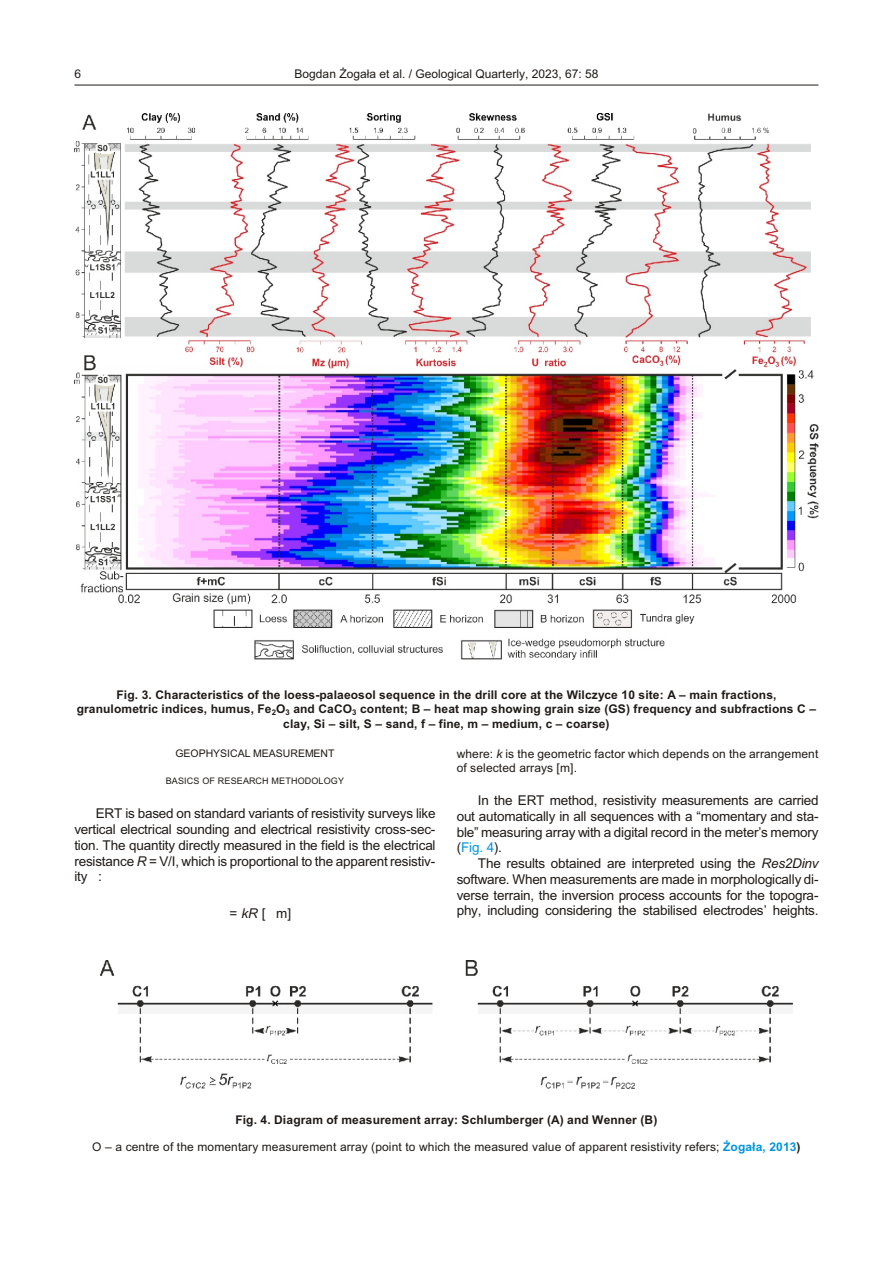
<style>
.page{position:relative;width:894px;height:1263px;background:#fff}
.page>*{position:absolute;margin:0;border:0;box-sizing:border-box;transform-origin:0 0}
.t1{font:13.5px/15.8px "Arial";letter-spacing:-.015em;color:#1f1a17;text-align:justify}
.t2{font:700 12px/14.4px "Arial";letter-spacing:.01em;color:#1f1a17;text-align:center}
.t3{font:12px/14px "Arial";letter-spacing:.01em;color:#1f1a17}
.t4{font:10.5px "Arial";color:#1f1a17}
.t5{font:9px "Arial";letter-spacing:.02em;color:#1f1a17}
.s1{font-style:italic}
.s2{color:#0094de}
.s3{font-weight:700;color:#0094de}
.s4{font-weight:700}
</style>
<div class="page">
<hr style="left:74px;top:85px;width:745px;height:1px;background:#1f1a17">
<img style="left:74px;top:114px;width:745px;height:546px">
<img style="left:100px;top:961px;width:693px;height:127px">
<p class="t3" style="left:74px;top:68px;width:8px">6</p>
<p class="t3" style="left:295px;top:68px;width:305px">Bogdan ¯oga³a et al. / Geo log i cal Quar terly, 2023, 67: 58</p>
<p class="t2" style="left:77px;top:689px;width:741px">Fig. 3. Char ac ter is tics of the loess-palaeosol se quence in the drill core at the Wilczyce 10 site: A – main frac tions, granulometric in di ces, hu mus, Fe<sub>2</sub>O<sub>3</sub> and CaCO<sub>3</sub> con tent; B – heat map show ing grain size (GS) fre quency and sub frac tions C – clay, Si – silt, S – sand, f – fine, m – me dium, c – coarse)</p>
<p class="t4" style="left:175px;top:749px;width:161px">GEOPHYSICAL MEASUREMENT</p>
<p class="t5" style="left:166px;top:778px;width:180px">BASICS OF RESEARCH METHODOLOGY</p>
<p class="t1" style="left:74px;top:807px;width:363px;text-indent:21px">ERT is based on stan dard vari ants of re sis tiv ity sur veys like ver ti cal elec tri cal sound ing and elec tri cal re sis tiv ity cross-sec - tion. The quan tity di rectly mea sured in the field is the elec tri cal re sis tance <span class="s1">R</span> = V/I, which is pro por tional to the ap par ent re sis tiv - ity :</p>
<p class="t1" style="left:230px;top:906px;width:63px">= <span class="s1">kR</span> [ m]</p>
<p class="t3" style="left:457px;top:748px;width:363px">where: <span class="s1">k</span> is the geo met ric fac tor which de pends on the ar range ment of se lected ar rays [m].</p>
<p class="t1" style="left:457px;top:794px;width:363px;text-indent:21px">In the ERT method, re sis tiv ity mea sure ments are car ried out au to mat i cally in all se quences with a “mo men tary and sta - ble” mea sur ing ar ray with a dig i tal re cord in the me ter’s mem ory (<span class="s2">Fig. 4</span>).</p>
<p class="t1" style="left:457px;top:857px;width:363px;text-indent:21px">The re sults ob tained are in ter preted us ing the <span class="s1">Res2Dinv </span>soft ware. When mea sure ments are made in mor pho log i cally di - verse ter rain, the in ver sion pro cess ac counts for the to pog ra - phy, in clud ing con sid er ing the sta bi lised elec trodes’ heights.</p>
<p class="t2" style="left:235px;top:1114px;width:423px">Fig. 4. Di a gram of mea sure ment ar ray: Schlumberger (A) and Wenner (B)</p>
<p class="t3" style="left:92px;top:1141px;width:710px">O – a cen tre of the mo men tary mea sure ment ar ray (point to which the mea sured value of ap par ent re sis tiv ity re fers; <span class="s3">¯oga³a, 2013</span><span class="s4">)</span></p>
</div>
